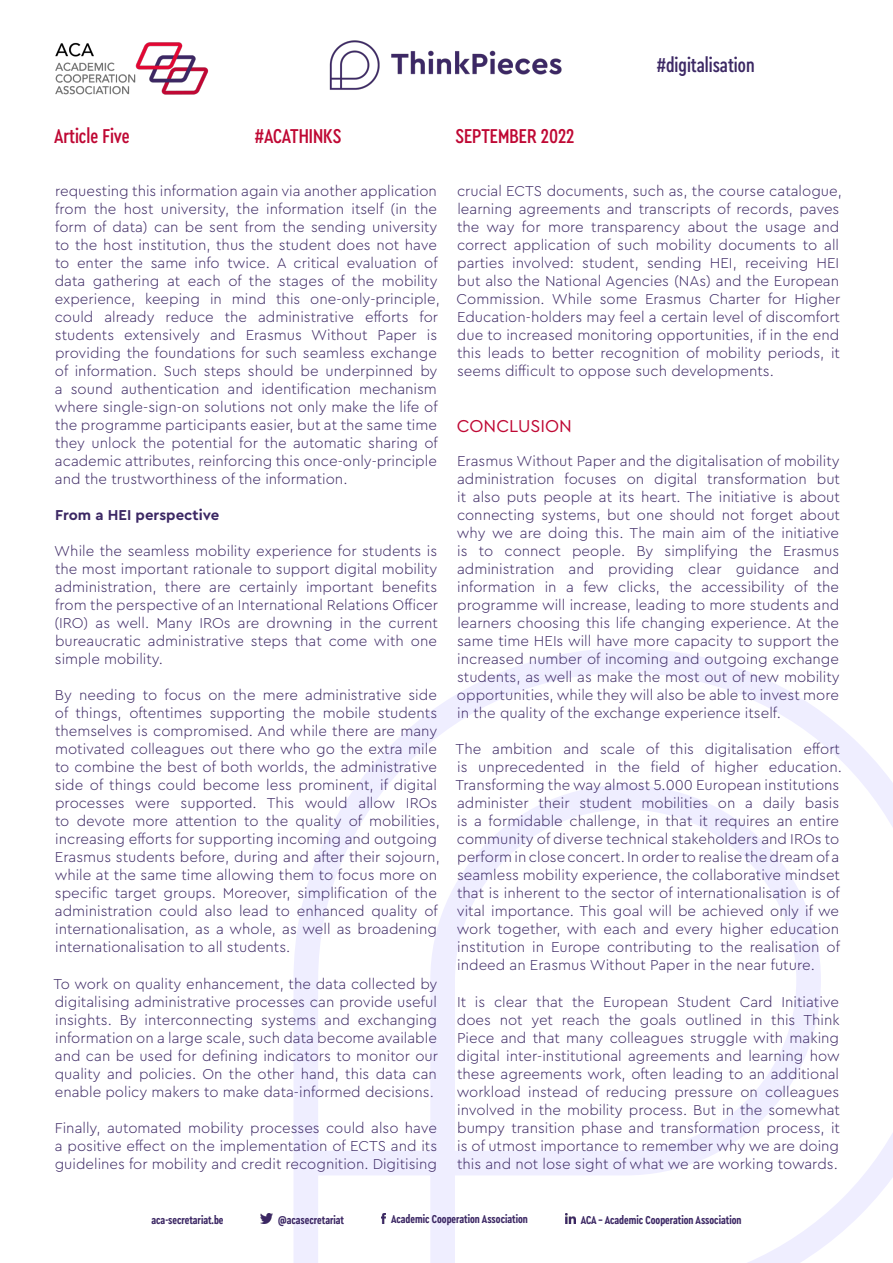
<style>
.page{position:relative;width:893px;height:1263px;background:#fff}
.page>*{position:absolute;margin:0;border:0;box-sizing:border-box;transform-origin:0 0}
.t1{font:500 21px "Cera Condensed Pro";color:#bf0834}
.t2{font:500 21px "Cera Condensed Pro";color:#3c2864}
.t3{font:18px "Cera Pro";color:#bf0834}
.t4{font:300 15px/18px "Cera Pro";color:#3c2864;text-align:justify}
.t5{font:700 15px "Cera Pro";color:#3c2864}
.t6{font:700 12px "Cera Condensed Pro";color:#3c2864}
</style>
<div class="page">
<svg style="left:294px;top:648px;width:599px;height:615px"></svg>
<img style="left:329px;top:40px;width:233px;height:50px">
<img style="left:55px;top:42px;width:154px;height:53px">
<svg style="left:381px;top:1213px;width:5px;height:10px"></svg>
<svg style="left:261px;top:1214px;width:12px;height:10px"></svg>
<svg style="left:565px;top:1214px;width:10px;height:10px"></svg>
<h1 class="t1" style="left:54px;top:122px;width:77px">Article Five</h1>
<h1 class="t1" style="left:255px;top:122px;width:88px">#ACATHINKS</h1>
<h1 class="t1" style="left:455px;top:122px;width:120px">SEPTEMBER 2022</h1>
<h1 class="t2" style="left:657px;top:51px;width:99px">#digitalisation</h1>
<p class="t4" style="left:55px;top:182px;width:387px;text-align:left">requesting this information again via another application from the host university, the information itself (in the form of data) can be sent from the sending university to the host institution, thus the student does not have to enter the same info twice. A critical evaluation of data gathering at each of the stages of the mobility experience, keeping in mind this one-only-principle, could already reduce the administrative efforts for students extensively and Erasmus Without Paper is providing the foundations for such seamless exchange of information. Such steps should be underpinned by a sound authentication and identification mechanism where single-sign-on solutions not only make the life of the programme participants easier, but at the same time they unlock the potential for the automatic sharing of academic attributes, reinforcing this once-only-principle and the trustworthiness of the information.</p>
<p class="t5" style="left:55px;top:505px;width:166px">From a HEI perspective</p>
<p class="t4" style="left:54px;top:542px;width:385px">While the seamless mobility experience for students is the most important rationale to support digital mobility administration, there are certainly important benefits from the perspective of an International Relations Officer (IRO) as well. Many IROs are drowning in the current bureaucratic administrative steps that come with one simple mobility.</p>
<p class="t4" style="left:55px;top:686px;width:387px;text-align:left">By needing to focus on the mere administrative side of things, oftentimes supporting the mobile students themselves is compromised. And while there are many motivated colleagues out there who go the extra mile to combine the best of both worlds, the administrative side of things could become less prominent, if digital processes were supported. This would allow IROs to devote more attention to the quality of mobilities, increasing efforts for supporting incoming and outgoing Erasmus students before, during and after their sojourn, while at the same time allowing them to focus more on specific target groups. Moreover, simplification of the administration could also lead to enhanced quality of internationalisation, as a whole, as well as broadening internationalisation to all students.</p>
<p class="t4" style="left:53px;top:974px;width:386px">To work on quality enhancement, the data collected by digitalising administrative processes can provide useful insights. By interconnecting systems and exchanging information on a large scale, such data become available and can be used for defining indicators to monitor our quality and policies. On the other hand, this data can enable policy makers to make data-informed decisions.</p>
<p class="t4" style="left:55px;top:1118px;width:384px">Finally, automated mobility processes could also have a positive effect on the implementation of ECTS and its guidelines for mobility and credit recognition. Digitising</p>
<p class="t4" style="left:457px;top:182px;width:387px;text-align:left">crucial ECTS documents, such as, the course catalogue, learning agreements and transcripts of records, paves the way for more transparency about the usage and correct application of such mobility documents to all parties involved: student, sending HEI, receiving HEI but also the National Agencies (NAs) and the European Commission. While some Erasmus Charter for Higher Education-holders may feel a certain level of discomfort due to increased monitoring opportunities, if in the end this leads to better recognition of mobility periods, it seems difficult to oppose such developments.</p>
<p class="t3" style="left:457px;top:414px;width:117px">CONCLUSION</p>
<p class="t4" style="left:457px;top:452px;width:385px">Erasmus Without Paper and the digitalisation of mobility administration focuses on digital transformation but it also puts people at its heart. The initiative is about connecting systems, but one should not forget about why we are doing this. The main aim of the initiative is to connect people. By simplifying the Erasmus administration and providing clear guidance and information in a few clicks, the accessibility of the programme will increase, leading to more students and learners choosing this life changing experience. At the same time HEIs will have more capacity to support the increased number of incoming and outgoing exchange students, as well as make the most out of new mobility opportunities, while they will also be able to invest more in the quality of the exchange experience itself.</p>
<p class="t4" style="left:456px;top:740px;width:388px;text-align:left">The ambition and scale of this digitalisation effort is unprecedented in the field of higher education.<br>Transforming the way almost 5.000 European institutions administer their student mobilities on a daily basis is a formidable challenge, in that it requires an entire community of diverse technical stakeholders and IROs to perform in close concert. In order to realise the dream of a seamless mobility experience, the collaborative mindset that is inherent to the sector of internationalisation is of vital importance. This goal will be achieved only if we work together, with each and every higher education institution in Europe contributing to the realisation of indeed an Erasmus Without Paper in the near future.</p>
<p class="t4" style="left:457px;top:992px;width:385px">It is clear that the European Student Card Initiative does not yet reach the goals outlined in this Think Piece and that many colleagues struggle with making digital inter-institutional agreements and learning how these agreements work, often leading to an additional workload instead of reducing pressure on colleagues involved in the mobility process. But in the somewhat bumpy transition phase and transformation process, it is of utmost importance to remember why we are doing this and not lose sight of what we are working towards.</p>
<p class="t6" style="left:151px;top:1212px;width:74px">aca-secretariat.be</p>
<p class="t6" style="left:278px;top:1212px;width:67px">@acasecretariat</p>
<p class="t6" style="left:391px;top:1211px;width:138px">Academic Cooperation Association</p>
<p class="t6" style="left:581px;top:1212px;width:162px">ACA - Academic Cooperation Association</p>
</div>
